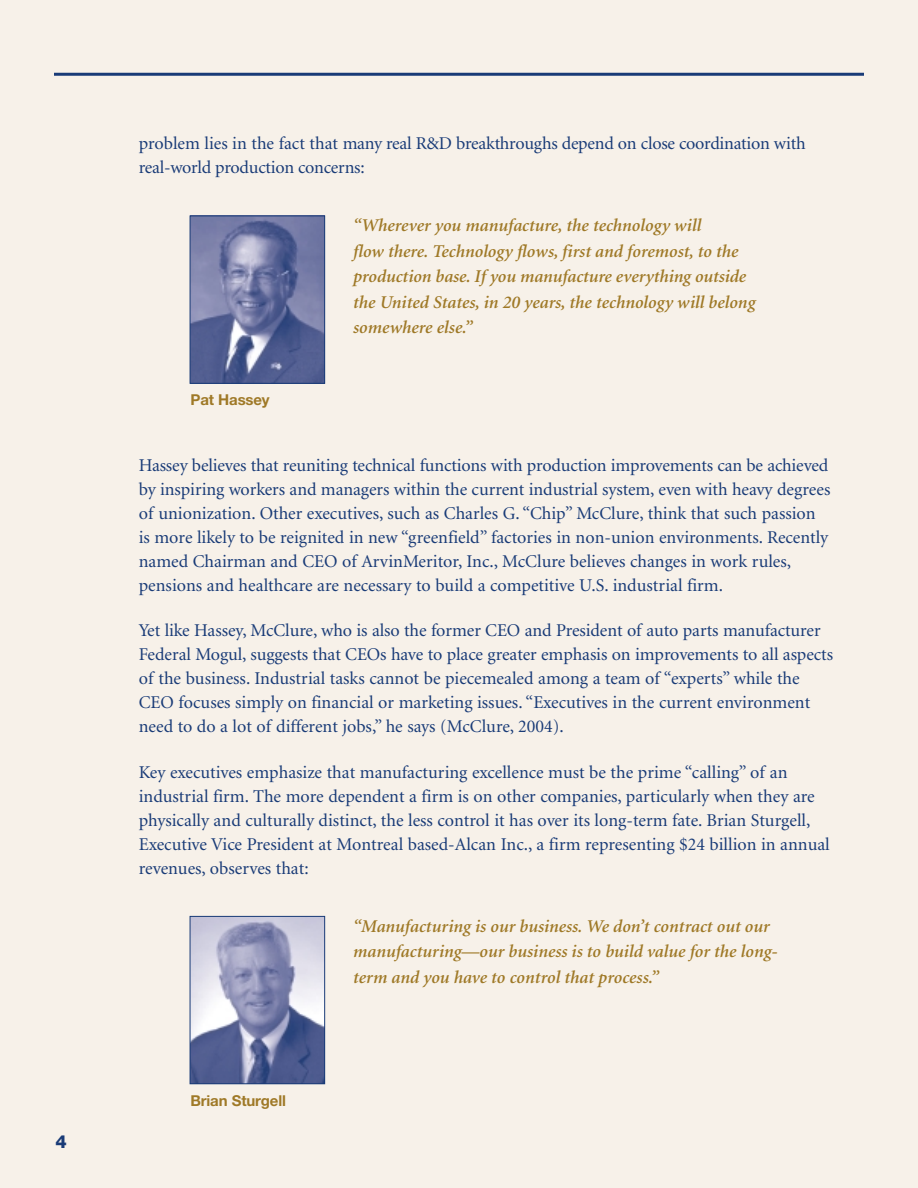
<style>
.page{position:relative;width:918px;height:1188px;background:#fff}
.page>*{position:absolute;margin:0;border:0;box-sizing:border-box;transform-origin:0 0}
.t1{font:18px/24px "Minion";color:#193b77}
.t2{font:italic 600 18px/25.5px "Minion";color:#9f7927}
.t3{font:800 18px "Helvetica Neue";color:#193b77}
.t4{font:700 15px "Helvetica Neue";letter-spacing:-.01em;color:#9f7927}
</style>
<div class="page">
<div style="left:0;top:0;width:918px;height:1187px;background:#f7f1e9"></div>
<hr style="left:54px;top:73px;width:810px;height:3px;background:#193b77">
<img style="left:192px;top:218px;width:131px;height:164px">
<div style="left:190px;top:216px;width:135px;height:168px;border:1px solid #193b77"></div>
<img style="left:192px;top:918px;width:131px;height:164px">
<div style="left:190px;top:916px;width:135px;height:168px;border:1px solid #193b77"></div>
<p class="t3" style="left:56px;top:1135px;width:13px">4</p>
<p class="t1" style="left:139px;top:133px;width:668px">problem lies in the fact that many real R&amp;D breakthroughs depend on close coordination with real-world production concerns:</p>
<p class="t4" style="left:190px;top:395px;width:81px">Pat Hassey</p>
<p class="t2" style="left:352px;top:214px;width:404px">“Wherever you manufacture, the technology will<br>flow there. Technology flows, first and foremost, to the production base. If you manufacture everything outside the United States, in 20 years, the technology will belong somewhere else.”</p>
<p class="t1" style="left:139px;top:454px;width:693px">Hassey believes that reuniting technical functions with production improvements can be achieved by inspiring workers and managers within the current industrial system, even with heavy degrees of unionization. Other executives, such as Charles G. “Chip” McClure, think that such passion is more likely to be reignited in new “greenfield” factories in non-union environments. Recently named Chairman and CEO of ArvinMeritor, Inc., McClure believes changes in work rules, pensions and healthcare are necessary to build a competitive U.S. industrial firm.</p>
<p class="t1" style="left:139px;top:620px;width:696px">Yet like Hassey, McClure, who is also the former CEO and President of auto parts manufacturer Federal Mogul, suggests that CEOs have to place greater emphasis on improvements to all aspects of the business. Industrial tasks cannot be piecemealed among a team of “experts” while the CEO focuses simply on financial or marketing issues. “Executives in the current environment need to do a lot of different jobs,” he says (McClure, 2004).</p>
<p class="t1" style="left:139px;top:761px;width:693px">Key executives emphasize that manufacturing excellence must be the prime “calling” of an industrial firm. The more dependent a firm is on other companies, particularly when they are physically and culturally distinct, the less control it has over its long-term fate. Brian Sturgell, Executive Vice President at Montreal based-Alcan Inc., a firm representing $24 billion in annual revenues, observes that:</p>
<p class="t4" style="left:190px;top:1095px;width:97px">Brian Sturgell</p>
<p class="t2" style="left:352px;top:915px;width:426px">“Manufacturing is our business. We don’t contract out our manufacturing—our business is to build value for the long&shy;term and you have to control that process.”</p>
</div>
